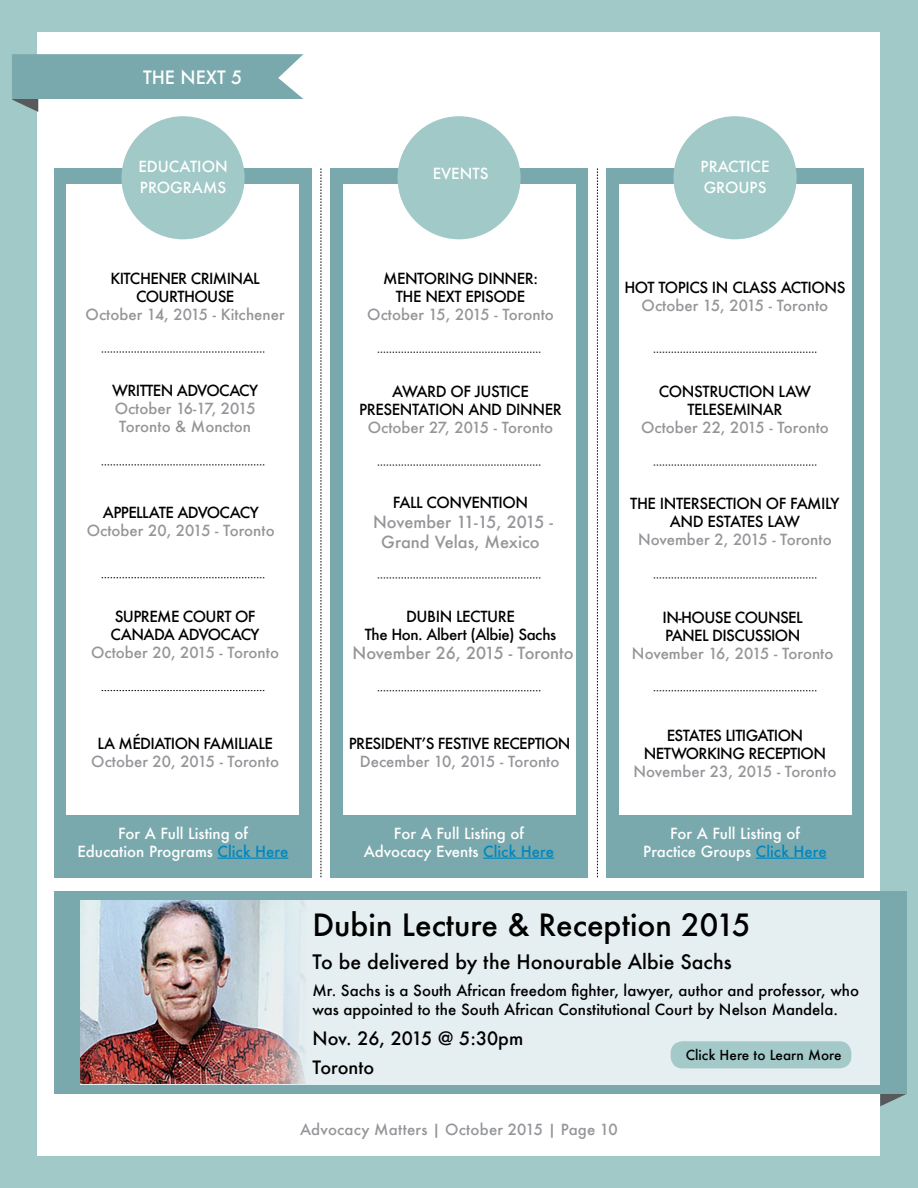
<style>
.page{position:relative;width:918px;height:1188px;background:#a1c9c8}
.page>*{position:absolute;margin:0;border:0;box-sizing:border-box;transform-origin:0 0}
.t1{font:500 30px "Futura";color:#000}
.t2{font:500 19.5px "Futura";color:#000}
.t3{font:500 18px/28.5px "Futura";color:#000}
.t4{font:500 18px "Futura";color:#fff}
.t5{font:500 16.35px/19.6px "Futura";color:#939598;text-align:center}
.t6{font:500 15px/18px "Futura";letter-spacing:-.03em;color:#000;text-align:center}
.t7{font:500 15px/18px "Futura";color:#939598}
.t8{font:500 15px/18px "Futura";color:#fff;text-align:center}
.t9{font:500 15px/19.5px "Futura";color:#000}
.t10{font:500 13.5px "Futura";color:#000}
.s1{color:#0087be}
</style>
<div class="page">
<div style="left:38px;top:32px;width:842px;height:1124px;background:#fff"></div>
<svg style="left:12px;top:54px;width:291px;height:58px"></svg>
<svg style="left:880px;top:1093px;width:27px;height:13px"></svg>
<div style="left:54px;top:891px;width:853px;height:202px;background:#79a9ad"></div>
<div style="left:54px;top:168px;width:258px;height:710px;background:#79a9ad"></div>
<div style="left:330px;top:168px;width:258px;height:710px;background:#79a9ad"></div>
<div style="left:606px;top:168px;width:258px;height:710px;background:#79a9ad"></div>
<div style="left:67px;top:184px;width:232px;height:630px;background:#fff"></div>
<div style="left:343px;top:184px;width:232px;height:630px;background:#fff"></div>
<div style="left:619px;top:184px;width:232px;height:630px;background:#fff"></div>
<svg style="left:321px;top:168px;width:1px;height:709px"></svg>
<svg style="left:102px;top:352px;width:162px;height:1px"></svg>
<svg style="left:378px;top:352px;width:162px;height:1px"></svg>
<svg style="left:654px;top:352px;width:162px;height:1px"></svg>
<svg style="left:102px;top:465px;width:162px;height:1px"></svg>
<svg style="left:378px;top:465px;width:162px;height:1px"></svg>
<svg style="left:654px;top:465px;width:162px;height:1px"></svg>
<svg style="left:102px;top:577px;width:162px;height:1px"></svg>
<svg style="left:378px;top:578px;width:162px;height:1px"></svg>
<svg style="left:654px;top:578px;width:162px;height:1px"></svg>
<svg style="left:102px;top:690px;width:162px;height:1px"></svg>
<svg style="left:378px;top:691px;width:162px;height:1px"></svg>
<svg style="left:654px;top:691px;width:162px;height:1px"></svg>
<svg style="left:597px;top:168px;width:1px;height:709px"></svg>
<div style="left:122px;top:116px;width:123px;height:123px;background:#a1c9c8;border-radius:50%"></div>
<div style="left:398px;top:116px;width:123px;height:123px;background:#a1c9c8;border-radius:50%"></div>
<div style="left:674px;top:116px;width:123px;height:123px;background:#a1c9c8;border-radius:50%"></div>
<div style="left:81px;top:900px;width:799px;height:184px;background:#e5eef1"></div>
<div style="left:671px;top:1041px;width:180px;height:27px;background:#a3cac8;border-radius:12px"></div>
<img style="left:81px;top:900px;width:224px;height:184px">
<hr style="left:218px;top:858px;width:70px;height:1px;background:#0087be">
<hr style="left:483px;top:858px;width:71px;height:1px;background:#0087be">
<hr style="left:756px;top:858px;width:71px;height:1px;background:#0087be">
<p class="t4" style="left:143px;top:65px;width:101px">THE NEXT 5</p>
<p class="t8" style="left:138px;top:155px;width:91px;line-height:21.6px;text-align:left">EDUCATION<br>PROGRAMS</p>
<p class="t8" style="left:433px;top:164px;width:57px">EVENTS</p>
<p class="t8" style="left:701px;top:155px;width:70px;line-height:21.6px;text-align:left">PRACTICE<br>GROUPS</p>
<p class="t6" style="left:110px;top:269px;width:151px">KITCHENER CRIMINAL<br>COURTHOUSE</p>
<p class="t7" style="left:86px;top:305px;width:201px">October 14, 2015 - Kitchener</p>
<p class="t6" style="left:112px;top:381px;width:148px">WRITTEN ADVOCACY</p>
<p class="t7" style="left:115px;top:399px;width:142px">October 16-17, 2015<br>Toronto &amp; Moncton</p>
<p class="t6" style="left:103px;top:503px;width:157px">APPELLATE ADVOCACY</p>
<p class="t7" style="left:87px;top:521px;width:189px">October 20, 2015 - Toronto</p>
<p class="t6" style="left:111px;top:607px;width:150px;text-align:left">SUPREME COURT OF<br>CANADA ADVOCACY</p>
<p class="t7" style="left:91px;top:643px;width:189px">October 20, 2015 - Toronto</p>
<p class="t6" style="left:97px;top:735px;width:177px">LA MÉDIATION FAMILIALE</p>
<p class="t7" style="left:91px;top:753px;width:189px">October 20, 2015 - Toronto</p>
<p class="t6" style="left:383px;top:269px;width:156px">MENTORING DINNER:<br>THE NEXT EPISODE</p>
<p class="t7" style="left:367px;top:305px;width:188px">October 15, 2015 - Toronto</p>
<p class="t6" style="left:359px;top:382px;width:204px">AWARD OF JUSTICE<br>PRESENTATION AND DINNER</p>
<p class="t7" style="left:368px;top:418px;width:187px">October 27, 2015 - Toronto</p>
<p class="t6" style="left:393px;top:494px;width:137px">FALL CONVENTION</p>
<p class="t5" style="left:373px;top:512px;width:182px">November 11-15, 2015 -<br>Grand Velas, Mexico</p>
<p class="t6" style="left:365px;top:607px;width:193px">DUBIN LECTURE<br>The Hon. Albert (Albie) Sachs</p>
<p class="t5" style="left:352px;top:643px;width:223px">November 26, 2015 - Toronto</p>
<p class="t6" style="left:349px;top:735px;width:223px">PRESIDENT’S FESTIVE RECEPTION</p>
<p class="t7" style="left:360px;top:753px;width:201px">December 10, 2015 - Toronto</p>
<p class="t6" style="left:624px;top:278px;width:223px">HOT TOPICS IN CLASS ACTIONS</p>
<p class="t7" style="left:642px;top:296px;width:188px">October 15, 2015 - Toronto</p>
<p class="t6" style="left:659px;top:382px;width:154px">CONSTRUCTION LAW<br>TELESEMINAR</p>
<p class="t7" style="left:641px;top:418px;width:189px">October 22, 2015 - Toronto</p>
<p class="t6" style="left:630px;top:494px;width:211px">THE INTERSECTION OF FAMILY<br>AND ESTATES LAW</p>
<p class="t7" style="left:638px;top:530px;width:195px">November 2, 2015 - Toronto</p>
<p class="t6" style="left:663px;top:608px;width:142px;text-align:left">IN-HOUSE COUNSEL<br>PANEL DISCUSSION</p>
<p class="t7" style="left:632px;top:644px;width:203px">November 16, 2015 - Toronto</p>
<p class="t6" style="left:644px;top:726px;width:184px">ESTATES LITIGATION<br>NETWORKING RECEPTION</p>
<p class="t7" style="left:633px;top:762px;width:204px">November 23, 2015 - Toronto</p>
<p class="t8" style="left:77px;top:824px;width:212px">For A Full Listing of<br>Education Programs <span class="s1">Click Here</span></p>
<p class="t8" style="left:364px;top:824px;width:192px">For A Full Listing of<br>Advocacy Events <span class="s1">Click Here</span></p>
<p class="t8" style="left:643px;top:824px;width:185px">For A Full Listing of<br>Practice Groups <span class="s1">Click Here</span></p>
<h1 class="t1" style="left:312px;top:904px;width:440px">Dubin Lecture &amp; Reception 2015</h1>
<h2 class="t2" style="left:312px;top:948px;width:421px">To be delivered by the Honourable Albie Sachs</h2>
<p class="t9" style="left:312px;top:980px;width:548px">Mr. Sachs is a South African freedom fighter, lawyer, author and professor, who was appointed to the South African Constitutional Court by Nelson Mandela.</p>
<p class="t3" style="left:312px;top:1024px;width:212px">Nov. 26, 2015 @ 5:30pm<br>Toronto</p>
<p class="t10" style="left:686px;top:1046px;width:157px">Click Here to Learn More</p>
<p class="t7" style="left:300px;top:1120px;width:319px">Advocacy Matters | October 2015 | Page 10</p>
</div>
